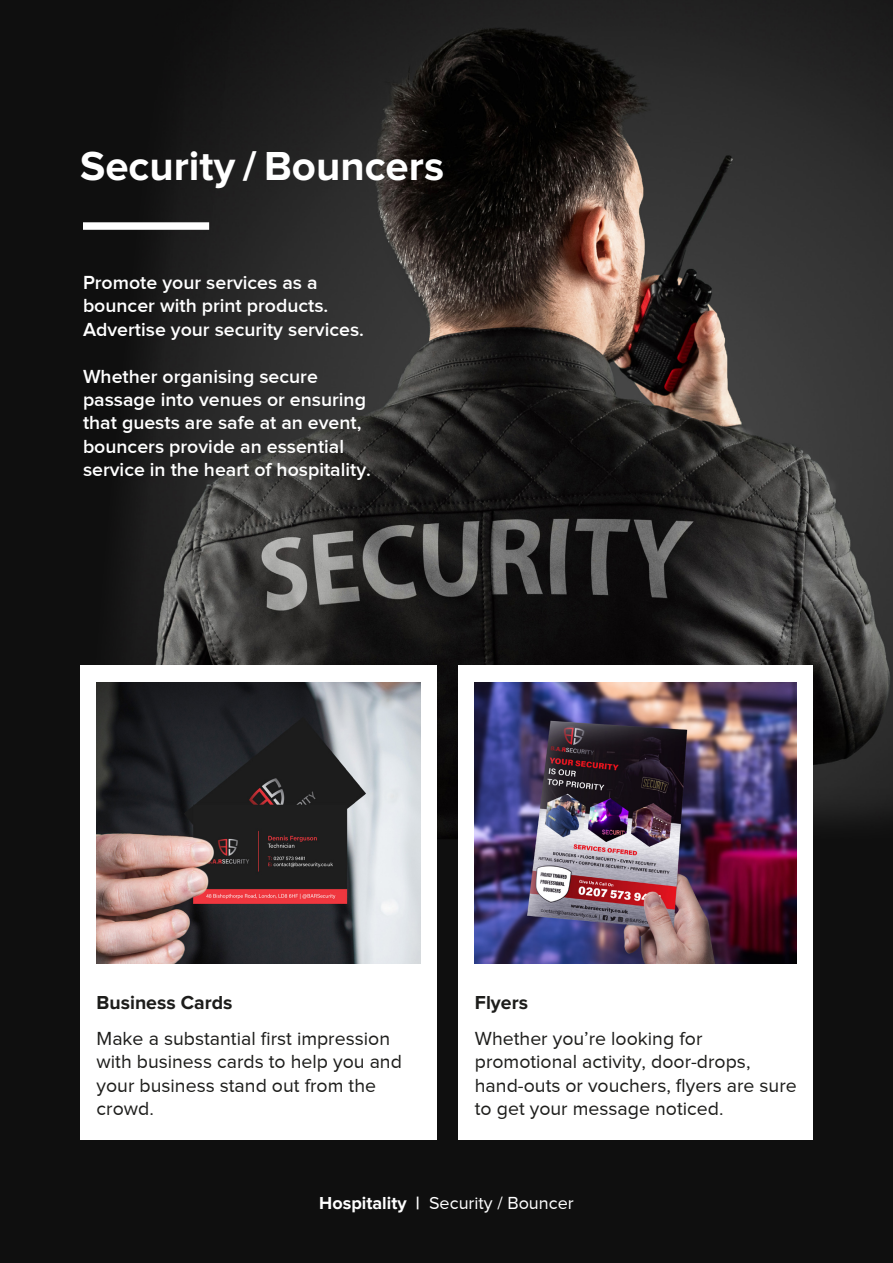
<style>
.page{position:relative;width:893px;height:1263px;background:#0f0f0f}
.page>*{position:absolute;margin:0;border:0;box-sizing:border-box;transform-origin:0 0}
.t1{font:700 42px "Proxima Nova";color:#fff}
.t2{font:600 19.5px/23.4px "Proxima Nova";color:#fff}
.t3{font:19.5px/23.4px "Proxima Nova";color:#1d1d1b}
.t4{font:700 19.5px "Proxima Nova";color:#1d1d1b}
.t5{font:18px "Proxima Nova";color:#fff}
.s1{font-weight:700}
</style>
<div class="page">
<img style="left:83px;top:0;width:810px;height:1140px">
<svg style="left:83px;top:0;width:153px;height:665px"></svg>
<div style="left:80px;top:665px;width:357px;height:474px;background:#fff"></div>
<div style="left:458px;top:665px;width:355px;height:474px;background:#fff"></div>
<img style="left:97px;top:683px;width:324px;height:281px">
<img style="left:475px;top:683px;width:322px;height:281px">
<div style="left:83px;top:222px;width:126px;height:8px;background:#fff"></div>
<h1 class="t1" style="left:80px;top:142px;width:365px">Security / Bouncers</h1>
<p class="t2" style="left:83px;top:270px;width:283px">Promote your services as a bouncer with print products.<br>Advertise your security services.</p>
<p class="t2" style="left:83px;top:364px;width:289px">Whether organising secure passage into venues or ensuring that guests are safe at an event, bouncers provide an essential service in the heart of hospitality.</p>
<p class="t4" style="left:97px;top:992px;width:137px">Business Cards</p>
<p class="t3" style="left:97px;top:1026px;width:307px">Make a substantial first impression with business cards to help you and your business stand out from the crowd.</p>
<p class="t4" style="left:475px;top:992px;width:55px">Flyers</p>
<p class="t3" style="left:475px;top:1026px;width:323px">Whether you’re looking for promotional activity, door-drops, hand-outs or vouchers, flyers are sure to get your message noticed.</p>
<p class="t5" style="left:319px;top:1193px;width:256px"><span class="s1">Hospitality |</span> Security / Bouncer</p>
</div>
